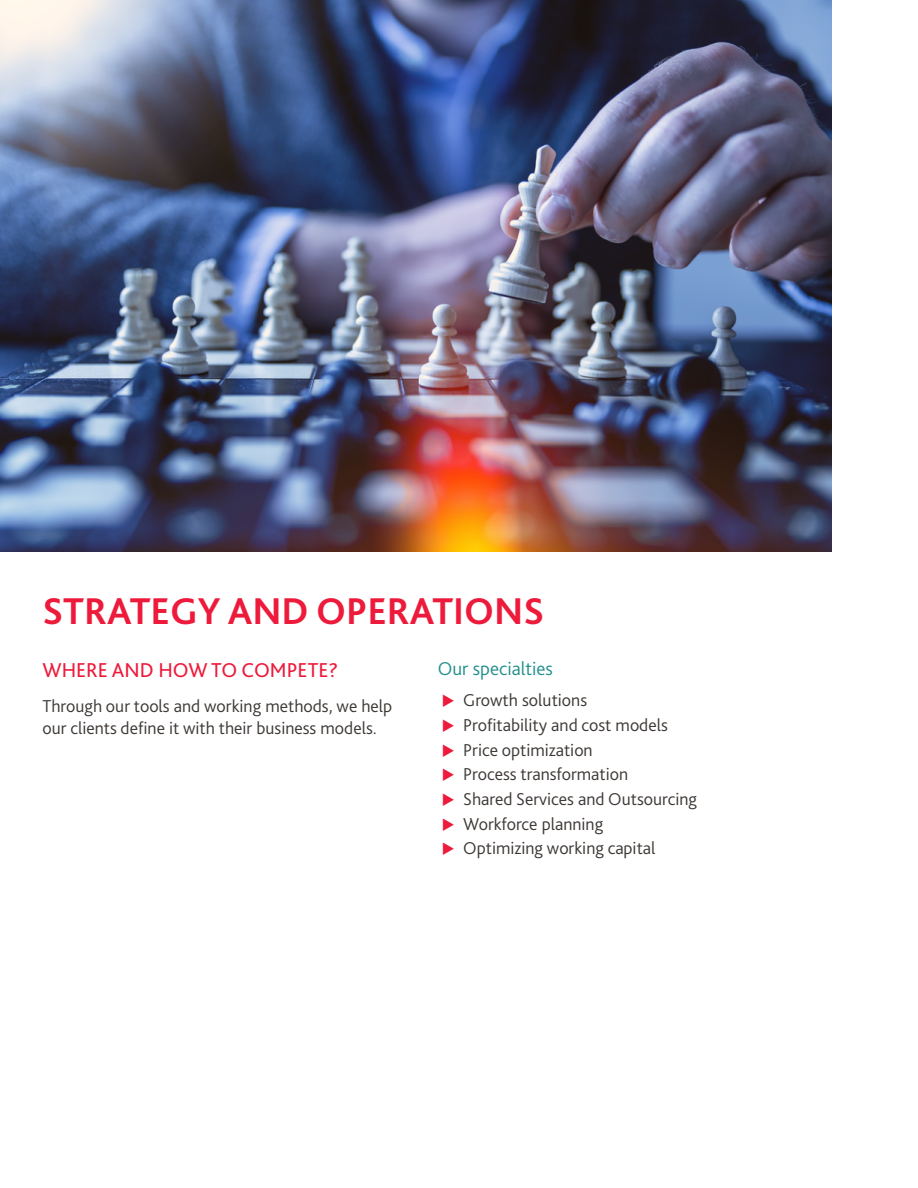
<style>
.page{position:relative;width:918px;height:1188px;background:#fff}
.page>*{position:absolute;margin:0;border:0;box-sizing:border-box;transform-origin:0 0}
.t1{font:700 39px "Bliss Pro";color:#ed1a3b}
.t2{font:21px "Bliss Pro";color:#ed1a3b}
.t3{font:300 19.5px "Bliss Pro";color:#218f8b}
.t4{font:300 18px/24.6px "Bliss Pro";color:#3c3734}
</style>
<div class="page">
<img style="left:0;top:0;width:832px;height:551px">
<h1 class="t1" style="left:43px;top:586px;width:503px">STRATEGY AND OPERATIONS</h1>
<p class="t2" style="left:43px;top:657px;width:297px">WHERE AND HOW TO COMPETE?</p>
<p class="t4" style="left:43px;top:694px;width:351px;line-height:22.5px">Through our tools and working methods, we help our clients define it with their business models.</p>
<p class="t3" style="left:438px;top:657px;width:117px">Our specialties</p>
<p class="t4" style="left:463px;top:688px;width:235px">Growth solutions<br>Profitability and cost models<br>Price optimization<br>Process transformation<br>Shared Services and Outsourcing<br>Workforce planning<br>Optimizing working capital</p>
</div>
